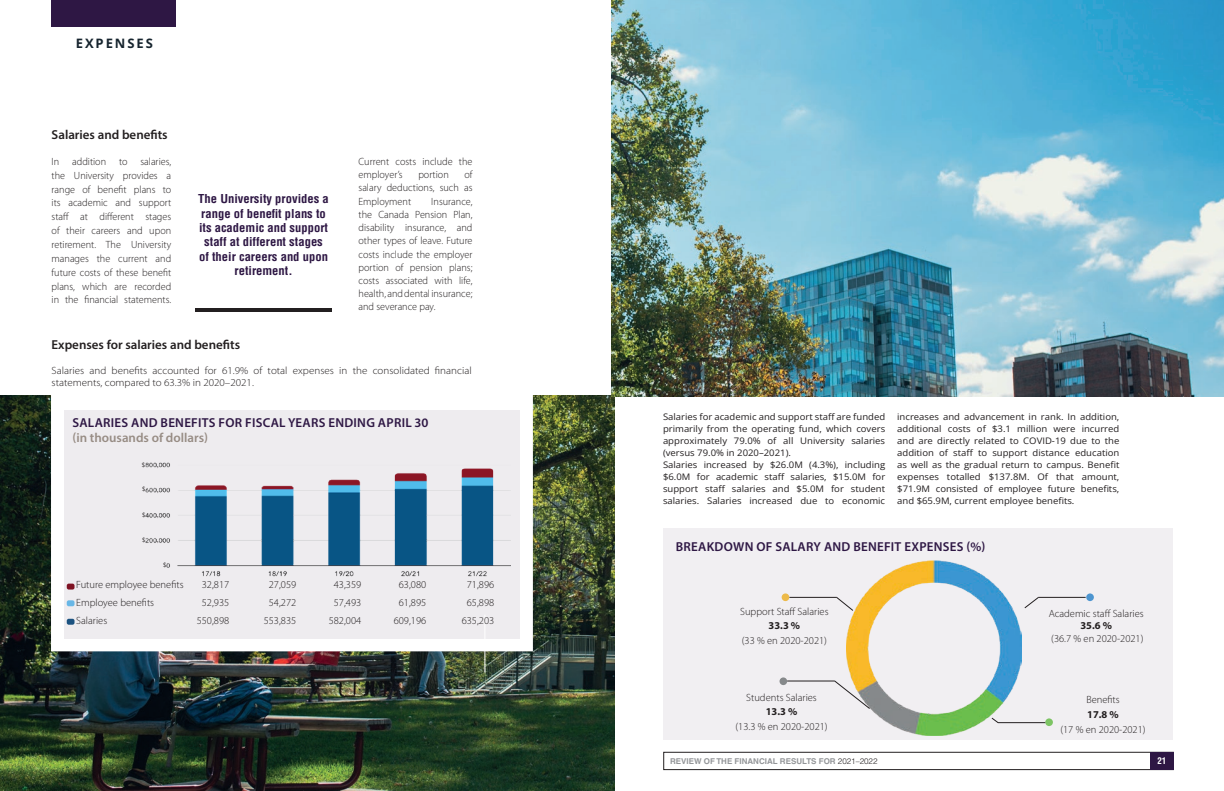
<style>
.page{position:relative;width:1224px;height:791px;background:#fff}
.page>*{position:absolute;margin:0;border:0;box-sizing:border-box;transform-origin:0 0}
.t1{font:600 13px "Myriad Pro";letter-spacing:.02em;color:#2e1744}
.t2{font:600 13px "Myriad Pro";color:#231f20}
.t3{font:600 13px "Myriad Pro";color:#978c84}
.t4{font:13px "Open Sans";letter-spacing:.15em;color:#16242e}
.t5{font:700 condensed 12px/14.4px "Helvetica LT Std";color:#2e1744;text-align:center;scale:1.05 1}
.t6{font:300 10.5px/13.2px "Myriad Pro";color:#231f20;text-align:justify}
.t7{font:300 10.5px/12.6px "Myriad Pro";color:#231f20;scale:1.05 1}
.t8{font:700 10.5px "Myriad Pro";color:#231f20}
.t9{font:9px/12px "Open Sans";color:#231f20;scale:1.06 1}
.t10{font:700 condensed 9px "Helvetica LT Std";color:#fff}
.t11{font:700 8px "Helvetica LT Std";color:#939598}
.t12{font:condensed 8px "Helvetica LT Std";color:#231f20}
.t13{font:6px "Avenir LT Std";color:#231f20}
.s1{font-weight:300;color:#231f20}
</style>
<div class="page">
<div style="left:664px;top:752px;width:509px;height:18px;border:1px solid #231f20"></div>
<div style="left:1150px;top:752px;width:23px;height:18px;background:#2e1744"></div>
<div style="left:51px;top:0;width:124px;height:27px;background:#2e1744"></div>
<img style="left:0;top:395px;width:614px;height:396px">
<div style="left:51px;top:393px;width:482px;height:258px;background:#fff"></div>
<img style="left:612px;top:1px;width:612px;height:395px">
<div style="left:64px;top:410px;width:456px;height:229px;background:#eeecef"></div>
<div style="left:663px;top:528px;width:510px;height:212px;background:#f1eff2"></div>
<div style="left:67px;top:619px;width:8px;height:6px;background:#1b5280;border-radius:2px"></div>
<div style="left:67px;top:600px;width:8px;height:6px;background:#68b7e6;border-radius:2px"></div>
<div style="left:67px;top:584px;width:8px;height:5px;background:#7e1223;border-radius:2px"></div>
<hr style="left:485px;top:615px;width:1px;height:58px;background:#fff">
<img style="left:847px;top:560px;width:175px;height:176px">
<div style="left:1045px;top:718px;width:8px;height:8px;background:#7dc464;border-radius:50%"></div>
<div style="left:782px;top:593px;width:7px;height:8px;background:#edba49;border-radius:50%"></div>
<div style="left:1086px;top:593px;width:8px;height:8px;background:#4d95d0;border-radius:50%"></div>
<div style="left:780px;top:677px;width:7px;height:8px;background:#86898b;border-radius:50%"></div>
<svg style="left:836px;top:597px;width:17px;height:14px"></svg>
<svg style="left:1024px;top:597px;width:15px;height:11px"></svg>
<svg style="left:834px;top:680px;width:36px;height:29px"></svg>
<svg style="left:992px;top:718px;width:6px;height:5px"></svg>
<hr style="left:789px;top:597px;width:48px;height:1px;background:#231f20">
<hr style="left:1038px;top:597px;width:48px;height:1px;background:#231f20">
<hr style="left:787px;top:681px;width:48px;height:1px;background:#231f20">
<hr style="left:998px;top:722px;width:47px;height:1px;background:#231f20">
<img style="left:145px;top:462px;width:366px;height:115px">
<hr style="left:195px;top:309px;width:136px;height:3px;background:#231f20">
<p class="t4" style="left:76px;top:34px;width:79px">EXPENSES</p>
<p class="t2" style="left:52px;top:126px;width:118px">Salaries and benefits</p>
<p class="t6" style="left:52px;top:154px;width:121px;line-height:13.8px">In addition to salaries, the University provides a range of benefit plans to its academic and support staff at different stages of their careers and upon retirement. The University manages the current and future costs of these benefit plans, which are recorded in the financial statements.</p>
<p class="t5" style="left:198px;top:191px;width:126px">The University provides a range of benefit plans to its academic and support staff at different stages of their careers and upon retirement.</p>
<p class="t2" style="left:52px;top:337px;width:190px">Expenses for salaries and benefits</p>
<p class="t6" style="left:359px;top:155px;width:115px">Current costs include the employer’s</p>
<p class="t6" style="left:359px;top:168px;width:115px;text-indent:106px">of salary deductions, such as Employment</p>
<p class="t6" style="left:418px;top:168px;width:32px">portion</p>
<p class="t6" style="left:359px;top:194px;width:115px;text-indent:73px">Insurance, the Canada Pension Plan, disability insurance, and other types of leave. Future costs include the employer portion of pension plans; costs associated with life, health, and dental insurance; and severance pay.</p>
<p class="t7" style="left:52px;top:364px;width:402px">Salaries and benefits accounted for 61.9% of total expenses in the consolidated financial statements, compared to 63.3% in 2020–2021.</p>
<p class="t1" style="left:72px;top:414px;width:358px">SALARIES AND BENEFITS FOR FISCAL YEARS ENDING APRIL 30</p>
<p class="t3" style="left:72px;top:429px;width:137px">(in thousands of dollars)</p>
<p class="t13" style="left:142px;top:461px;width:5px">$</p>
<p class="t13" style="left:142px;top:486px;width:5px">$</p>
<p class="t13" style="left:142px;top:511px;width:5px">$</p>
<p class="t13" style="left:142px;top:537px;width:5px">$</p>
<p class="t12" style="left:157px;top:459px;width:3px">,</p>
<p class="t12" style="left:157px;top:484px;width:3px">,</p>
<p class="t12" style="left:157px;top:509px;width:3px">,</p>
<p class="t12" style="left:157px;top:534px;width:3px">,</p>
<p class="t13" style="left:163px;top:561px;width:5px">$</p>
<p class="t6" style="left:76px;top:578px;width:109px">Future employee benefits</p>
<p class="t6" style="left:202px;top:578px;width:29px">32,817</p>
<p class="t6" style="left:269px;top:578px;width:29px">27,059</p>
<p class="t6" style="left:334px;top:578px;width:29px">43,359</p>
<p class="t6" style="left:399px;top:578px;width:29px">63,080</p>
<p class="t6" style="left:467px;top:578px;width:29px">71,896</p>
<p class="t6" style="left:76px;top:596px;width:79px">Employee benefits</p>
<p class="t6" style="left:202px;top:596px;width:29px">52,935</p>
<p class="t6" style="left:269px;top:596px;width:29px">54,272</p>
<p class="t6" style="left:334px;top:596px;width:29px">57,493</p>
<p class="t6" style="left:399px;top:596px;width:29px">61,895</p>
<p class="t6" style="left:467px;top:596px;width:29px">65,898</p>
<p class="t6" style="left:76px;top:614px;width:33px">Salaries</p>
<p class="t6" style="left:197px;top:614px;width:34px">550,898</p>
<p class="t6" style="left:264px;top:614px;width:34px">553,835</p>
<p class="t6" style="left:329px;top:614px;width:34px">582,004</p>
<p class="t6" style="left:394px;top:614px;width:34px">609,196</p>
<p class="t6" style="left:462px;top:614px;width:34px">635,203</p>
<p class="t9" style="left:663px;top:411px;width:211px">Salaries for academic and support staff are funded primarily from the operating fund, which covers approximately 79.0% of all University salaries (versus 79.0% in 2020–2021).<br>Salaries increased by $26.0M (4.3%), including $6.0M for academic staff salaries, $15.0M for support staff salaries and $5.0M for student salaries. Salaries increased due to economic</p>
<p class="t9" style="left:897px;top:410px;width:211px;text-align:justify">increases and advancement in rank. In addition, additional costs of $3.1 million were incurred and are directly related to COVID-19 due to the addition of staff to support distance education as well as the gradual return to campus. Benefit expenses totalled $137.8M. Of that amount, $71.9M consisted of employee future benefits, and $65.9M, current employee benefits.</p>
<p class="t1" style="left:676px;top:538px;width:311px">BREAKDOWN OF SALARY AND BENEFIT EXPENSES (%)</p>
<p class="t6" style="left:740px;top:604px;width:90px">Support Staff Salaries</p>
<p class="t8" style="left:769px;top:619px;width:33px">33.3 %</p>
<p class="t6" style="left:742px;top:634px;width:87px">(33 % en 2020-2021)</p>
<p class="t6" style="left:746px;top:690px;width:72px">Students Salaries</p>
<p class="t8" style="left:766px;top:705px;width:33px">13.3 %</p>
<p class="t6" style="left:735px;top:720px;width:94px">(13.3 % en 2020-2021)</p>
<p class="t6" style="left:1049px;top:606px;width:96px">Academic staff Salaries</p>
<p class="t8" style="left:1080px;top:619px;width:33px">35.6 %</p>
<p class="t6" style="left:1051px;top:632px;width:94px">(36.7 % en 2020-2021)</p>
<p class="t6" style="left:1086px;top:693px;width:35px">Benefits</p>
<p class="t8" style="left:1087px;top:708px;width:33px">17.8 %</p>
<p class="t6" style="left:1060px;top:723px;width:87px">(17 % en 2020-2021)</p>
<p class="t11" style="left:670px;top:756px;width:209px">REVIEW OF THE FINANCIAL RESULTS FOR <span class="s1">2021–2022</span></p>
<p class="t10" style="left:1157px;top:755px;width:10px">21</p>
</div>
